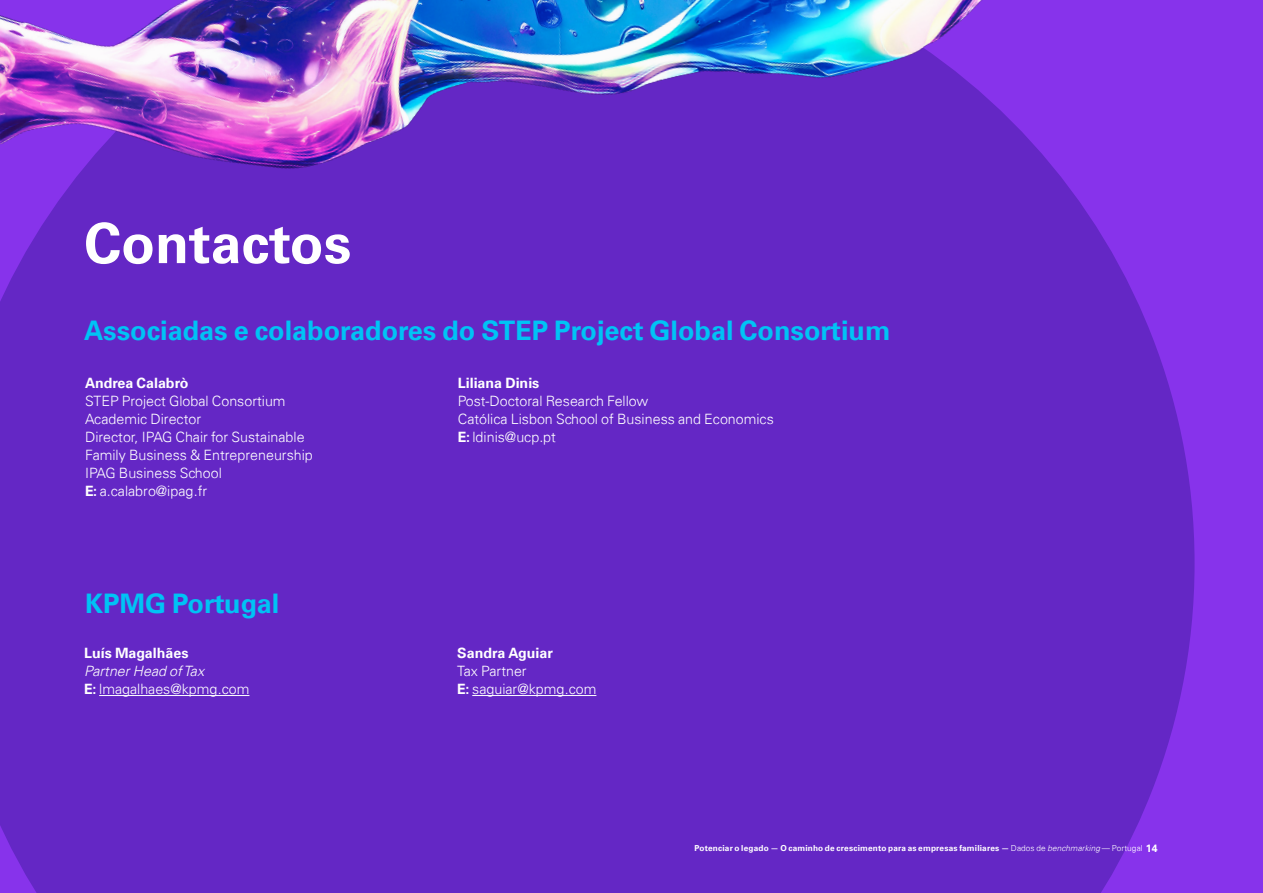
<style>
.page{position:relative;width:1263px;height:893px;background:#8733eb}
.page>*{position:absolute;margin:0;border:0;box-sizing:border-box;transform-origin:0 0}
.t1{font:700 55.5px "Universfor KPMG";color:#fff}
.t2{font:700 27px "Universfor KPMG";color:#00c3f5}
.t3{font:300 14.25px/18px "Univers 45";color:#fff}
.t4{font:700 14.25px "Universfor KPMG";color:#fff}
.t5{font:300 14.25px "Univers LT Std";color:#fff}
.t6{font:italic 300 14.25px "Univers 45";color:#fff}
.t7{font:700 8.25px "Universfor KPMG";letter-spacing:.02em;color:#fff}
.s1{font-family:"Universfor KPMG";font-weight:700}
.s2{font-family:"Univers 45";font-weight:300}
.s3{font-family:"Univers 45";font-weight:300;font-style:italic}
.s4{font-size:10.5px}
</style>
<div class="page">
<div style="left:0;top:154px;width:1194px;height:739px;background:#6427c5"></div>
<img style="left:0;top:0;width:1042px;height:269px">
<hr style="left:99px;top:695px;width:150px;height:1px;background:#fff">
<hr style="left:472px;top:695px;width:124px;height:1px;background:#fff">
<h1 class="t1" style="left:84px;top:210px;width:269px">Contactos</h1>
<h2 class="t2" style="left:84px;top:314px;width:808px">Associadas e colaboradores do STEP Project Global Consortium</h2>
<p class="t4" style="left:85px;top:375px;width:105px">Andrea Calabrò</p>
<p class="t3" style="left:85px;top:392px;width:229px">STEP Project Global Consortium<br>Academic Director<br>Director, IPAG Chair for Sustainable<br>Family Business &amp; Entrepreneurship<br>IPAG Business School<br><span class="s1">E:</span> a.calabro@ipag.fr</p>
<h2 class="t2" style="left:85px;top:587px;width:196px">KPMG Portugal</h2>
<p class="t4" style="left:84px;top:645px;width:106px">Luís Magalhães</p>
<p class="t6" style="left:84px;top:662px;width:122px">Partner Head of Tax</p>
<p class="t5" style="left:84px;top:680px;width:167px"><span class="s1">E:</span> lmagalhaes@kpmg.com</p>
<p class="t4" style="left:458px;top:375px;width:83px">Liliana Dinis</p>
<p class="t3" style="left:458px;top:392px;width:318px">Post-Doctoral Research Fellow<br>Católica Lisbon School of Business and Economics<br><span class="s1">E:</span> ldinis@ucp.pt</p>
<p class="t4" style="left:457px;top:645px;width:97px">Sandra Aguiar</p>
<p class="t3" style="left:457px;top:662px;width:71px">Tax Partner</p>
<p class="t5" style="left:457px;top:680px;width:141px"><span class="s1">E:</span> saguiar@kpmg.com</p>
<p class="t7" style="left:694px;top:843px;width:465px">Potenciar o legado — O caminho de crescimento para as empresas familiares — <span class="s2">Dados de</span> <span class="s3">benchmarking</span> <span class="s2">— Portugal</span> <span class="s4">14</span></p>
</div>
